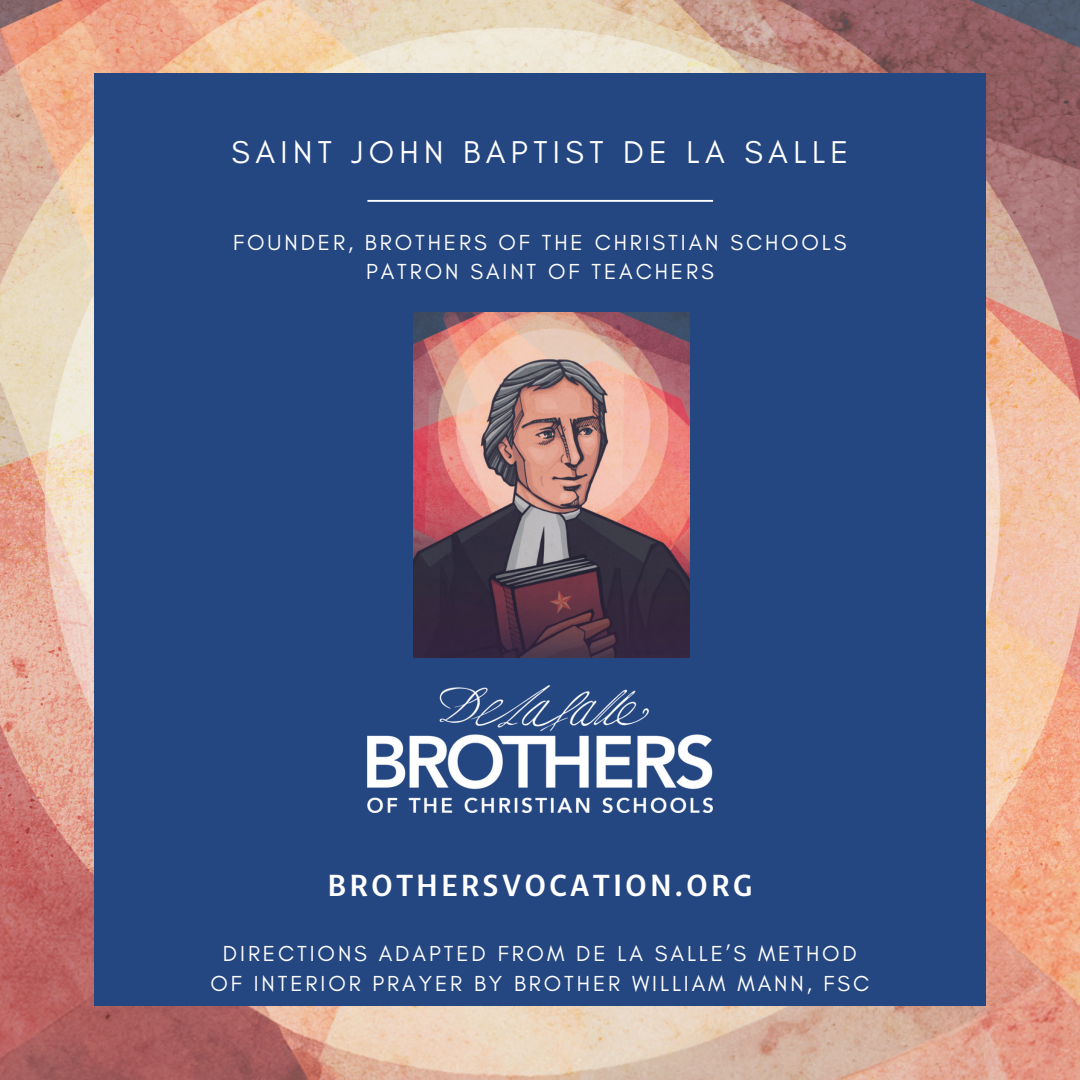
<style>
.page{position:relative;width:1080px;height:1080px;background:#fff}
.page>*{position:absolute;margin:0;border:0;box-sizing:border-box;transform-origin:0 0}
.t1{font:32.25px "Glacial Indifference";letter-spacing:.17em;color:#fff}
.t2{font:700 30.75px "Indivisa Text Sans";letter-spacing:.1em;color:#fff}
.t3{font:22.25px/29.5px "Glacial Indifference";letter-spacing:.13em;color:#fff;text-align:center}
</style>
<div class="page">
<img style="left:0;top:0;width:1080px;height:1080px">
<div style="left:94px;top:74px;width:892px;height:932px;background:#254781"></div>
<hr style="left:367px;top:200px;width:346px;height:2px;background:#fff">
<img style="left:367px;top:685px;width:345px;height:128px">
<img style="left:414px;top:313px;width:275px;height:345px">
<h1 class="t1" style="left:232px;top:134px;width:618px">SAINT JOHN BAPTIST DE LA SALLE</h1>
<p class="t3" style="left:233px;top:228px;width:615px">FOUNDER, BROTHERS OF THE CHRISTIAN SCHOOLS<br>PATRON SAINT OF TEACHERS</p>
<h2 class="t2" style="left:327px;top:859px;width:427px">BROTHERSVOCATION.ORG</h2>
<p class="t3" style="left:211px;top:940px;width:660px">DIRECTIONS ADAPTED FROM DE LA SALLE’S METHOD<br>OF INTERIOR PRAYER BY BROTHER WILLIAM MANN, FSC</p>
</div>
